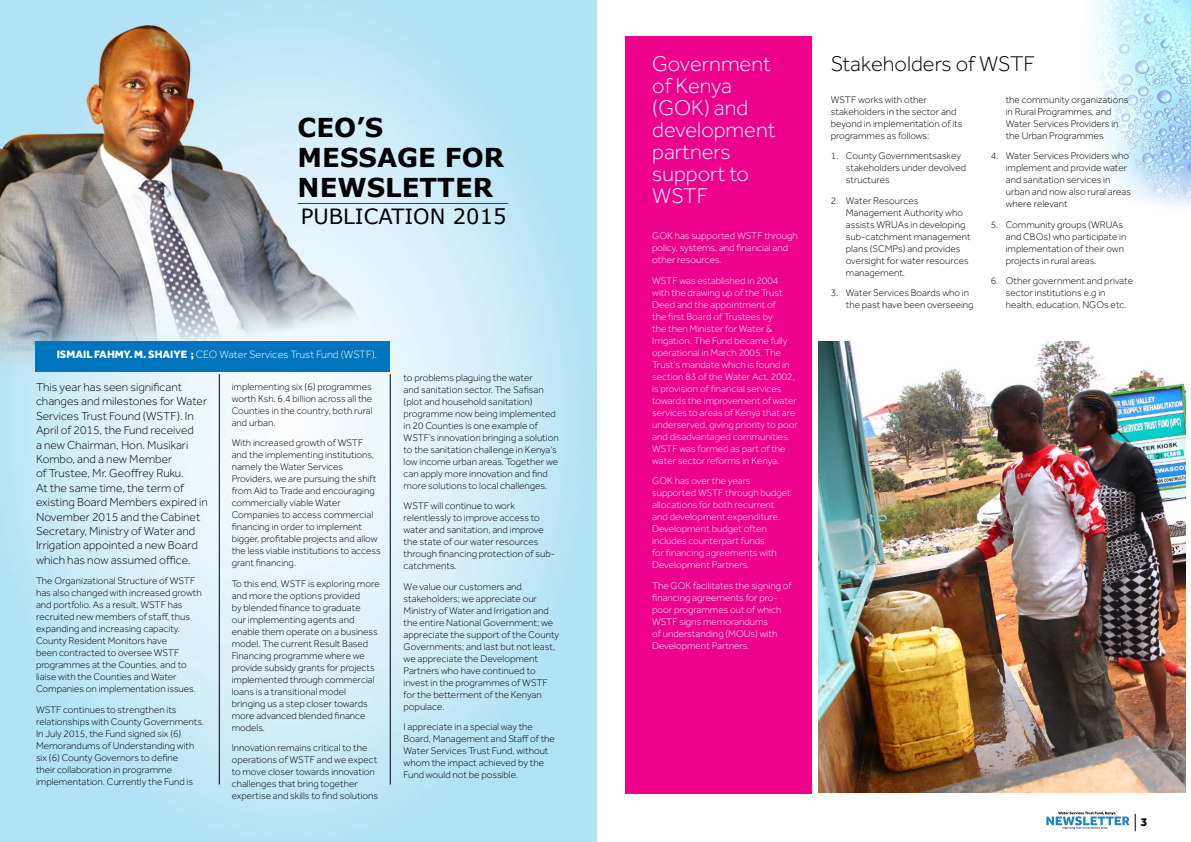
<style>
.page{position:relative;width:1191px;height:842px;background:#fff}
.page>*{position:absolute;margin:0;border:0;box-sizing:border-box;transform-origin:0 0}
.t1{font:700 26px/30px "Verdana";color:#000}
.t2{font:300 22px/22px "Effra";color:#fff}
.t3{font:300 22px "Effra";color:#000}
.t4{font:21px "Verdana";color:#000}
.t5{font:300 12px/14.4px "Effra";color:#000}
.t6{font:800 12px "Effra";color:#000}
.t7{font:300 11px "Effra";color:#fff}
.t8{font:300 10px/12px "Effra";color:#000}
.t9{font:300 10px/12px "Effra";color:#fff}
.s1{font-weight:800}
</style>
<div class="page">
<svg style="left:1046px;top:812px;width:89px;height:19px"></svg>
<img style="left:1093px;top:0;width:98px;height:207px">
<img style="left:0;top:0;width:596px;height:842px">
<div style="left:626px;top:36px;width:186px;height:757px;background:#ec008c"></div>
<img style="left:818px;top:342px;width:367px;height:450px">
<hr style="left:219px;top:374px;width:1px;height:410px;background:#000">
<hr style="left:390px;top:374px;width:1px;height:410px;background:#000">
<img style="left:0;top:17px;width:369px;height:357px">
<div style="left:35px;top:342px;width:355px;height:30px;background:#0075be"></div>
<hr style="left:298px;top:203px;width:210px;height:1px;background:#25408f">
<h1 class="t1" style="left:298px;top:112px;width:208px">CEO’S<br>MESSAGE FOR<br>NEWSLETTER</h1>
<h3 class="t4" style="left:301px;top:202px;width:207px">PUBLICATION 2015</h3>
<p class="t7" style="left:57px;top:348px;width:322px"><span class="s1">ISMAIL FAHMY. M. SHAIYE ;</span> CEO Water Services Trust Fund (WSTF).</p>
<p class="t5" style="left:36px;top:380px;width:173px">This year has seen significant changes and milestones for Water<br>Services Trust Found (WSTF). In<br>April of 2015, the Fund received<br>a new Chairman, Hon. Musikari<br>Kombo, and a new Member<br>of Trustee, Mr. Geoffrey Ruku.<br>At the same time, the term of existing Board Members expired in<br>November 2015 and the Cabinet<br>Secretary, Ministry of Water and<br>Irrigation appointed a new Board which has now assumed office.</p>
<p class="t8" style="left:36px;top:575px;width:167px">The Organizational Structure of WSTF has also changed with increased growth and portfolio. As a result, WSTF has recruited new members of staff, thus expanding and increasing capacity.<br>County Resident Monitors have<br>been contracted to oversee WSTF programmes at the Counties, and to liaise with the Counties and Water Companies on implementation issues.</p>
<p class="t8" style="left:36px;top:703px;width:169px">WSTF continues to strengthen its relationships with County Governments.<br>In July 2015, the Fund signed six (6)<br>Memorandums of Understanding with six (6) County Governors to define<br>their collaboration in programme implementation. Currently the Fund is</p>
<p class="t8" style="left:232px;top:380px;width:142px;text-align:justify">implementing six (6) programmes worth Ksh. 6.4 billion across all the Counties in the country, both rural and urban.</p>
<p class="t8" style="left:232px;top:437px;width:150px">With increased growth of WSTF and the implementing institutions, namely the Water Services<br>Providers, we are pursuing the shift from Aid to Trade and encouraging commercially viable Water<br>Companies to access commercial financing in order to implement bigger, profitable projects and allow the less viable institutions to access grant financing.</p>
<p class="t8" style="left:232px;top:577px;width:150px">To this end, WSTF is exploring more and more the options provided<br>by blended finance to graduate<br>our implementing agents and enable them operate on a business model. The current Result Based<br>Financing programme where we provide subsidy grants for projects implemented through commercial loans is a transitional model bringing us a step closer towards more advanced blended finance models.</p>
<p class="t8" style="left:232px;top:742px;width:148px">Innovation remains critical to the operations of WSTF and we expect to move closer towards innovation challenges that bring together expertise and skills to find solutions</p>
<p class="t8" style="left:403px;top:371px;width:157px">to problems plaguing the water<br>and sanitation sector. The Safisan (plot and household sanitation) programme now being implemented in 20 Counties is one example of WSTF’s innovation bringing a solution to the sanitation challenge in Kenya’s low income urban areas. Together we can apply more innovation and find more solutions to local challenges.</p>
<p class="t8" style="left:403px;top:500px;width:153px">WSTF will continue to work relentlessly to improve access to water and sanitation, and improve the state of our water resources through financing protection of sub&shy;catchments.</p>
<p class="t8" style="left:403px;top:580px;width:157px">We value our customers and stakeholders; we appreciate our<br>Ministry of Water and Irrigation and the entire National Government; we appreciate the support of the County<br>Governments; and last but not least, we appreciate the Development<br>Partners who have continued to invest in the programmes of WSTF for the betterment of the Kenyan populace.</p>
<p class="t8" style="left:403px;top:721px;width:153px">I appreciate in a special way the<br>Board, Management and Staff of the<br>Water Services Trust Fund, without whom the impact achieved by the<br>Fund would not be possible.</p>
<h2 class="t2" style="left:652px;top:53px;width:125px">Government of Kenya (GOK) and development partners support to<br>WSTF</h2>
<p class="t9" style="left:652px;top:230px;width:147px">GOK has supported WSTF through policy, systems, and financial and other resources.</p>
<p class="t9" style="left:652px;top:274px;width:147px">WSTF was established in 2004 with the drawing up of the Trust<br>Deed and the appointment of<br>the first Board of Trustees by<br>the then Minister for Water &amp;<br>Irrigation. The Fund became fully operational in March 2005. The<br>Trust’s mandate which is found in section 83 of the Water Act, 2002, is provision of financial services towards the improvement of water services to areas of Kenya that are underserved, giving priority to poor and disadvantaged communities.<br>WSTF was formed as part of the water sector reforms in Kenya.</p>
<p class="t9" style="left:652px;top:475px;width:140px">GOK has over the years supported WSTF through budget allocations for both recurrent and development expenditure.<br>Development budget often includes counterpart funds<br>for financing agreements with<br>Development Partners.</p>
<p class="t9" style="left:652px;top:579px;width:141px">The GOK facilitates the signing of financing agreements for pro&shy;poor programmes out of which<br>WSTF signs memorandums<br>of understanding (MOUs) with<br>Development Partners.</p>
<h2 class="t3" style="left:831px;top:52px;width:206px">Stakeholders of WSTF</h2>
<p class="t8" style="left:831px;top:93px;width:133px">WSTF works with other stakeholders in the sector and beyond in implementation of its programmes as follows:</p>
<p class="t8" style="left:846px;top:150px;width:122px;text-indent:-15px">1. County Governmentsaskey stakeholders under devolved structures</p>
<p class="t8" style="left:846px;top:194px;width:126px;text-indent:-15px">2. Water Resources<br>Management Authority who assists WRUAs in developing sub-catchment management plans (SCMPs) and provides oversight for water resources management.</p>
<p class="t8" style="left:846px;top:287px;width:129px;text-indent:-15px">3. Water Services Boards who in the past have been overseeing</p>
<p class="t8" style="left:1005px;top:93px;width:124px">the community organizations in Rural Programmes, and<br>Water Services Providers in the Urban Programmes</p>
<p class="t8" style="left:1005px;top:150px;width:127px;text-indent:-15px">4. Water Services Providers who implement and provide water and sanitation services in urban and now also rural areas where relevant</p>
<p class="t8" style="left:1005px;top:218px;width:122px;text-indent:-15px">5. Community groups (WRUAs and CBOs) who participate in implementation of their own projects in rural areas.</p>
<p class="t8" style="left:1005px;top:275px;width:129px;text-indent:-15px">6. Other government and private sector institutions e.g in health, education, NGOs etc.</p>
<p class="t6" style="left:1140px;top:814px;width:8px">3</p>
</div>
